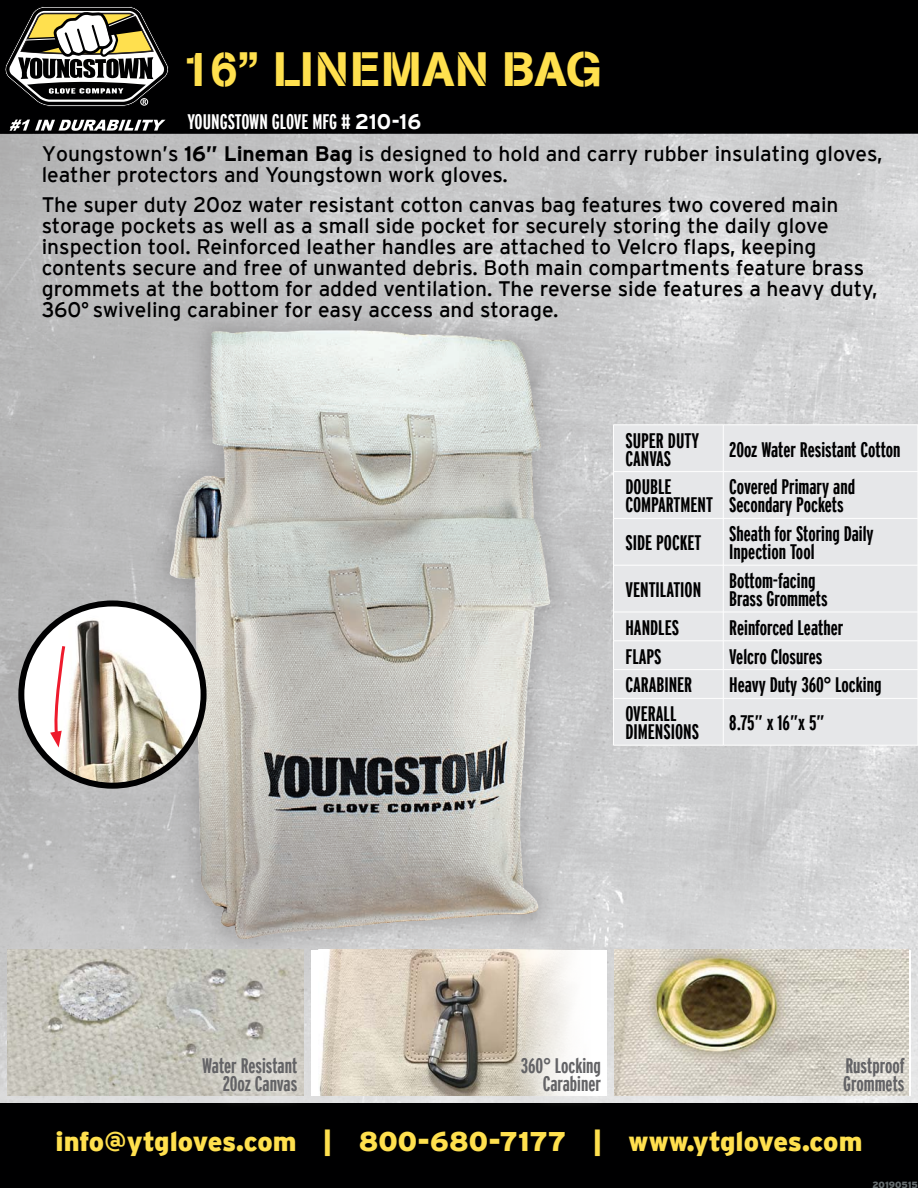
<style>
.page{position:relative;width:918px;height:1188px;background:#fff}
.page>*{position:absolute;margin:0;border:0;box-sizing:border-box;transform-origin:0 0}
.t1{font:48px "AG Book Stencil";letter-spacing:.02em;color:#ffe04e}
.t2{font:900 27px "Interstate";color:#ffe04e}
.t3{font:21px/21px "Interstate";color:#000001}
.t4{font:700 extra-condensed 21px "Interstate";color:#000001}
.t5{font:700 extra-condensed 21px "Interstate";color:#636366}
.t6{font:700 extra-condensed 21px "Interstate";letter-spacing:-.005em;color:#fff}
.t7{font:900 9px "Interstate";color:#686f71}
.s1{font-stretch:normal}
.s2{font-weight:700}
.s3{font-weight:700;font-stretch:extra-condensed}
</style>
<div class="page">
<div style="left:0;top:0;width:918px;height:133px;background:#000001"></div>
<img style="left:0;top:133px;width:918px;height:971px">
<svg style="left:10px;top:120px;width:155px;height:11px"></svg>
<svg style="left:5px;top:6px;width:164px;height:101px"></svg>
<div style="left:140px;top:98px;width:8px;height:7px;border:1px solid #fff;border-radius:50%"></div>
<div style="left:0;top:1104px;width:918px;height:84px;background:#000001"></div>
<div style="left:145px;top:305px;width:430px;height:659px;background:#231f20;opacity:.2"></div>
<img style="left:120px;top:323px;width:465px;height:620px">
<div style="left:311px;top:950px;width:296px;height:145px;background:#fff"></div>
<img style="left:319px;top:950px;width:252px;height:145px">
<img style="left:7px;top:949px;width:296px;height:146px">
<img style="left:614px;top:950px;width:295px;height:145px">
<svg style="left:21px;top:603px;width:183px;height:183px"></svg>
<img style="left:35px;top:616px;width:169px;height:170px">
<div style="left:18px;top:600px;width:189px;height:189px;border:6px solid #000001;border-radius:50%"></div>
<svg style="left:50px;top:643px;width:17px;height:105px"></svg>
<div style="left:614px;top:426px;width:303px;height:319px;background:#e6e7e9"></div>
<hr style="left:613px;top:425px;width:110px;height:1px;background:#fff">
<hr style="left:613px;top:425px;width:1px;height:47px;background:#fff">
<hr style="left:723px;top:425px;width:195px;height:1px;background:#fff">
<hr style="left:723px;top:425px;width:1px;height:47px;background:#fff">
<hr style="left:917px;top:425px;width:1px;height:47px;background:#fff">
<hr style="left:613px;top:471px;width:110px;height:1px;background:#fff">
<hr style="left:613px;top:472px;width:1px;height:46px;background:#fff">
<hr style="left:723px;top:471px;width:195px;height:1px;background:#fff">
<hr style="left:723px;top:472px;width:1px;height:46px;background:#fff">
<hr style="left:917px;top:472px;width:1px;height:46px;background:#fff">
<hr style="left:613px;top:518px;width:110px;height:1px;background:#fff">
<hr style="left:613px;top:518px;width:1px;height:47px;background:#fff">
<hr style="left:723px;top:518px;width:195px;height:1px;background:#fff">
<hr style="left:723px;top:518px;width:1px;height:47px;background:#fff">
<hr style="left:917px;top:518px;width:1px;height:47px;background:#fff">
<hr style="left:613px;top:565px;width:110px;height:1px;background:#fff">
<hr style="left:613px;top:565px;width:1px;height:47px;background:#fff">
<hr style="left:723px;top:565px;width:195px;height:1px;background:#fff">
<hr style="left:723px;top:565px;width:1px;height:47px;background:#fff">
<hr style="left:917px;top:565px;width:1px;height:47px;background:#fff">
<hr style="left:613px;top:612px;width:110px;height:1px;background:#fff">
<hr style="left:723px;top:612px;width:195px;height:1px;background:#fff">
<hr style="left:613px;top:641px;width:110px;height:1px;background:#fff">
<hr style="left:723px;top:641px;width:195px;height:1px;background:#fff">
<hr style="left:613px;top:669px;width:110px;height:1px;background:#fff">
<svg style="left:613px;top:613px;width:1px;height:85px"></svg>
<hr style="left:723px;top:669px;width:195px;height:1px;background:#fff">
<svg style="left:723px;top:613px;width:1px;height:85px"></svg>
<svg style="left:917px;top:613px;width:1px;height:85px"></svg>
<hr style="left:613px;top:698px;width:110px;height:1px;background:#fff">
<hr style="left:613px;top:698px;width:1px;height:47px;background:#fff">
<hr style="left:723px;top:698px;width:195px;height:1px;background:#fff">
<hr style="left:723px;top:698px;width:1px;height:47px;background:#fff">
<hr style="left:917px;top:698px;width:1px;height:47px;background:#fff">
<hr style="left:613px;top:745px;width:110px;height:1px;background:#fff">
<hr style="left:723px;top:745px;width:195px;height:1px;background:#fff">
<div style="left:504px;top:1039px;width:115px;height:70px;background:#fff;opacity:.9"></div>
<div style="left:826px;top:1040px;width:92px;height:69px;background:#fff;opacity:.9"></div>
<div style="left:185px;top:1040px;width:130px;height:69px;background:#fff;opacity:.9"></div>
<p class="t1" style="left:183px;top:40px;width:420px">16” LINEMAN BAG</p>
<p class="t6" style="left:187px;top:110px;width:235px">YOUNGSTOWN GLOVE MFG # <span class="s1">210-16</span></p>
<p class="t3" style="left:42px;top:143px;width:842px">Youngstown’s <span class="s2">16” Lineman Bag</span> is designed to hold and carry rubber insulating gloves, leather protectors and Youngstown work gloves.</p>
<p class="t3" style="left:42px;top:194px;width:837px">The super duty 20oz water resistant cotton canvas bag features two covered main storage pockets as well as a small side pocket for securely storing the daily glove inspection tool. Reinforced leather handles are attached to Velcro flaps, keeping contents secure and free of unwanted debris. Both main compartments feature brass grommets at the bottom for added ventilation. The reverse side features a heavy duty, 360<span class="s3">°</span> swiveling carabiner for easy access and storage.</p>
<p class="t4" style="left:625px;top:429px;width:75px">SUPER DUTY</p>
<p class="t4" style="left:625px;top:447px;width:47px">CANVAS</p>
<p class="t4" style="left:625px;top:475px;width:48px">DOUBLE</p>
<p class="t4" style="left:625px;top:493px;width:89px">COMPARTMENT</p>
<p class="t4" style="left:729px;top:438px;width:173px">20oz Water Resistant Cotton</p>
<p class="t4" style="left:729px;top:475px;width:127px">Covered Primary and</p>
<p class="t4" style="left:729px;top:493px;width:116px">Secondary Pockets</p>
<p class="t4" style="left:625px;top:531px;width:78px">SIDE POCKET</p>
<p class="t4" style="left:729px;top:522px;width:146px">Sheath for Storing Daily</p>
<p class="t4" style="left:729px;top:540px;width:87px">Inpection Tool</p>
<p class="t4" style="left:625px;top:578px;width:77px">VENTILATION</p>
<p class="t4" style="left:729px;top:569px;width:88px">Bottom-facing</p>
<p class="t4" style="left:729px;top:587px;width:100px">Brass Grommets</p>
<p class="t5" style="left:202px;top:1054px;width:97px">Water Resistant</p>
<p class="t5" style="left:223px;top:1072px;width:76px">20oz Canvas</p>
<p class="t4" style="left:625px;top:616px;width:55px">HANDLES</p>
<p class="t4" style="left:729px;top:616px;width:116px">Reinforced Leather</p>
<p class="t4" style="left:625px;top:645px;width:38px">FLAPS</p>
<p class="t4" style="left:729px;top:645px;width:95px">Velcro Closures</p>
<p class="t4" style="left:625px;top:673px;width:68px">CARABINER</p>
<p class="t4" style="left:729px;top:673px;width:154px">Heavy Duty 360° Locking</p>
<p class="t4" style="left:625px;top:702px;width:53px">OVERALL</p>
<p class="t4" style="left:625px;top:720px;width:75px">DIMENSIONS</p>
<p class="t4" style="left:729px;top:711px;width:97px">8.75” x 16”x 5”</p>
<p class="t5" style="left:521px;top:1054px;width:82px">360° Locking</p>
<p class="t5" style="left:543px;top:1072px;width:60px">Carabiner</p>
<p class="t5" style="left:845px;top:1054px;width:61px">Rustproof</p>
<p class="t5" style="left:843px;top:1072px;width:63px">Grommets</p>
<p class="t2" style="left:56px;top:1126px;width:808px">info@ytgloves.com | 800-680-7177 | www.ytgloves.com</p>
<p class="t7" style="left:872px;top:1180px;width:47px">20190515</p>
</div>
